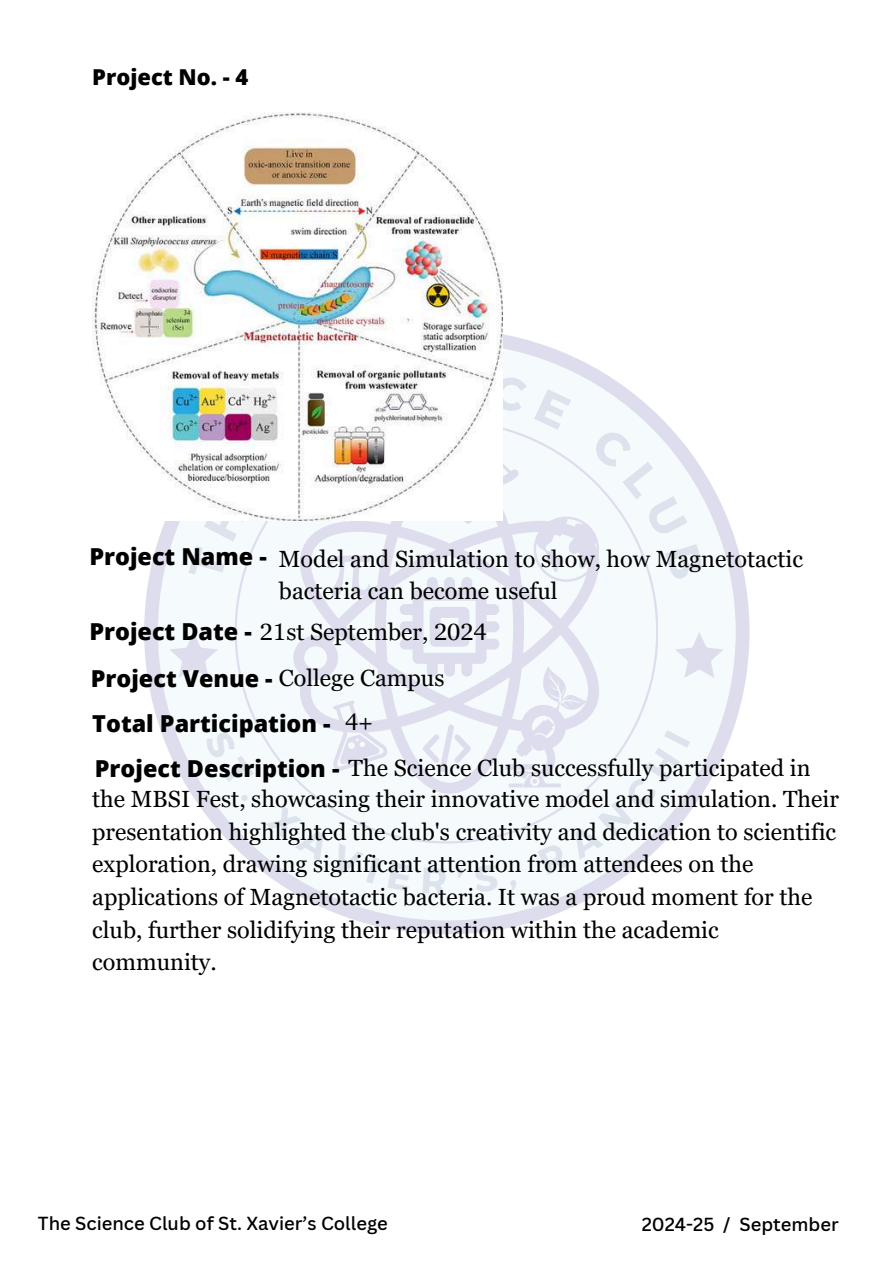
<style>
.page{position:relative;width:894px;height:1264px;background:#fff}
.page>*{position:absolute;margin:0;border:0;box-sizing:border-box;transform-origin:0 0}
.t1{font:23.4px/32.7px "Georgia Pro";color:#000}
.t2{font:800 23.4px "Open Sans";color:#000}
.t3{font:800 21.9px "Open Sans";color:#000}
.t4{font:500 18.45px "Canva Sans";color:#000}
.t5{font:500 18.3px "Canva Sans";color:#000}
.s1{font-family:"Open Sans";font-weight:800}
.s2{font-family:"Georgia Pro";font-weight:400}
</style>
<div class="page">
<div style="left:144px;top:329px;width:605px;height:605px;background:#dedded;border-radius:50%"></div>
<div style="left:158px;top:343px;width:577px;height:577px;background:#f5fbfc;border-radius:50%"></div>
<svg style="left:234px;top:521px;width:423px;height:322px"></svg>
<svg style="left:170px;top:632px;width:47px;height:46px"></svg>
<svg style="left:293px;top:521px;width:311px;height:272px"></svg>
<svg style="left:326px;top:555px;width:44px;height:45px"></svg>
<svg style="left:316px;top:694px;width:73px;height:79px"></svg>
<svg style="left:422px;top:724px;width:49px;height:48px"></svg>
<img style="left:92px;top:112px;width:410px;height:409px">
<svg style="left:188px;top:499px;width:59px;height:83px"></svg>
<svg style="left:435px;top:373px;width:270px;height:209px"></svg>
<svg style="left:203px;top:728px;width:51px;height:74px"></svg>
<svg style="left:265px;top:804px;width:115px;height:79px"></svg>
<svg style="left:504px;top:631px;width:219px;height:258px"></svg>
<p class="t3" style="left:92px;top:61px;width:157px">Project No. - 4</p>
<p class="t2" style="left:89px;top:540px;width:179px">Project Name -</p>
<p class="t1" style="left:279px;top:542px;width:525px">Model and Simulation to show, how Magnetotactic bacteria can become useful</p>
<p class="t1" style="left:89px;top:615px;width:398px"><span class="s1">Project Date -</span> 21st September, 2024</p>
<p class="t2" style="left:91px;top:662px;width:355px">Project Venue - <span class="s2">College Campus</span></p>
<p class="t2" style="left:92px;top:707px;width:282px">Total Participation - <span class="s2">4+</span></p>
<p class="t1" style="left:95px;top:751px;width:717px"><span class="s1">Project Description -</span> The Science Club successfully participated in</p>
<p class="t1" style="left:92px;top:782px;width:748px">the MBSI Fest, showcasing their innovative model and simulation. Their presentation highlighted the club's creativity and dedication to scientific exploration, drawing significant attention from attendees on the applications of Magnetotactic bacteria. It was a proud moment for the club, further solidifying their reputation within the academic community.</p>
<p class="t5" style="left:38px;top:1209px;width:351px">The Science Club of St. Xavier’s College</p>
<p class="t4" style="left:641px;top:1211px;width:198px">2024-25 / September</p>
</div>
